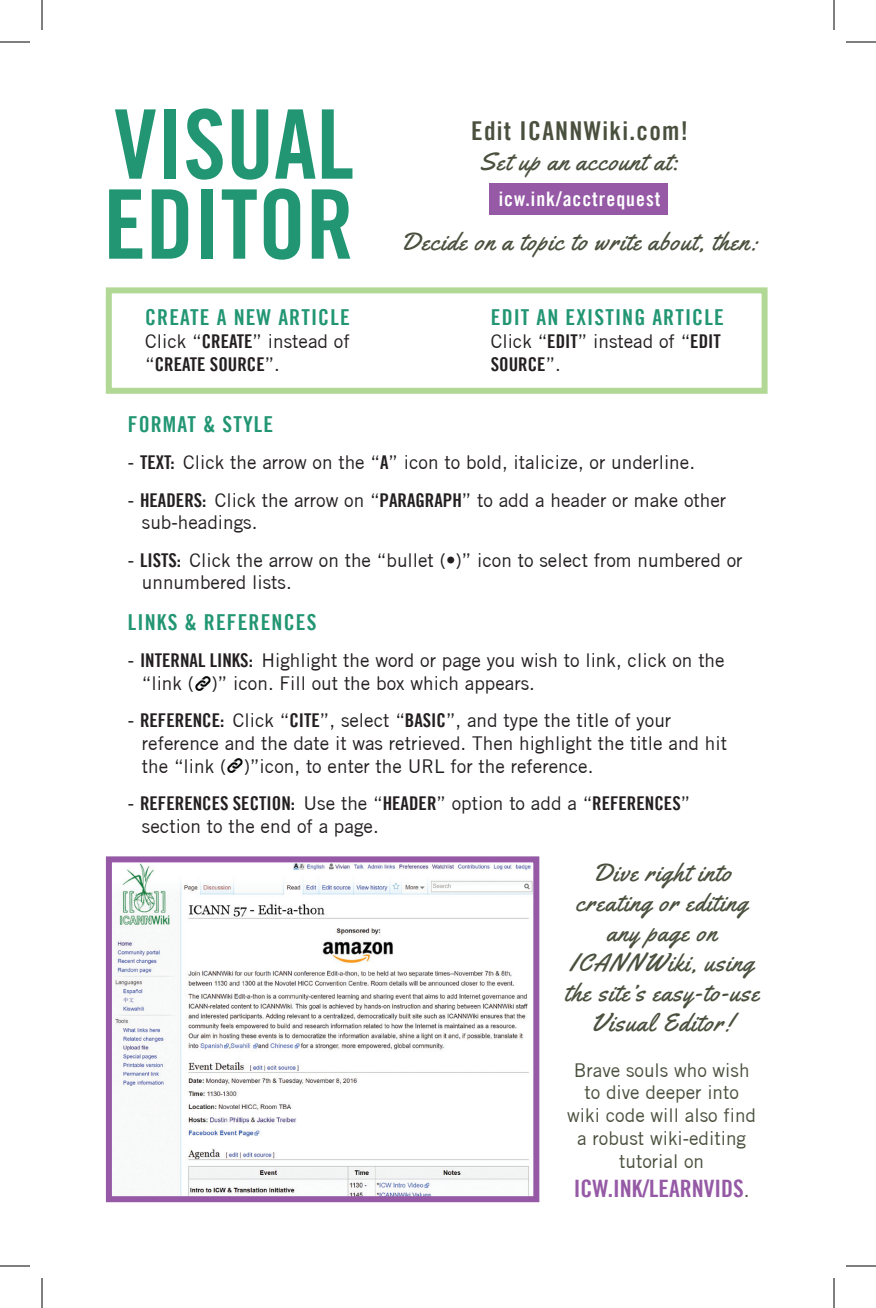
<style>
.page{position:relative;width:876px;height:1308px;background:#fff}
.page>*{position:absolute;margin:0;border:0;box-sizing:border-box;transform-origin:0 0}
.t1{font:96px "Trade Gothic Bold Cond Twenty";color:#229673}
.t2{font:26px "Trade Gothic Bold Cond Twenty";letter-spacing:.05em;color:#4a503e}
.t3{font:25px/30px "Yellowtail";letter-spacing:.05em;color:#4a503e;text-align:center}
.t4{font:24px "Trade Gothic Bold Cond Twenty";color:#9559a5}
.t5{font:22px "Trade Gothic Bold Cond Twenty";letter-spacing:.05em;color:#229673}
.t6{font:20px "Trade Gothic Bold Cond Twenty";letter-spacing:.05em;color:#fff}
.t7{font:19px/22.8px "Trade Gothic";color:#231f20}
.t8{font:19px/22.8px "Trade Gothic";color:#4a503e;text-align:center}
.s1{font-family:"Trade Gothic Bold Cond Twenty"}
.s2{font-family:"Bodoni";font-style:italic}
.s3{font-family:"Trade Gothic";font-size:19px;color:#4a503e}
</style>
<div class="page">
<div style="left:489px;top:183px;width:178px;height:32px;background:#9559a5"></div>
<div style="left:106px;top:287px;width:662px;height:107px;border:6px solid #b2d895"></div>
<img style="left:196px;top:677px;width:14px;height:14px">
<img style="left:228px;top:759px;width:14px;height:14px">
<img style="left:113px;top:863px;width:419px;height:332px">
<div style="left:106px;top:856px;width:433px;height:346px;border:6px solid #9559a5"></div>
<hr style="left:0;top:42px;width:30px;height:1px;background:#000">
<hr style="left:846px;top:42px;width:30px;height:1px;background:#000">
<hr style="left:0;top:1266px;width:30px;height:1px;background:#000">
<hr style="left:846px;top:1266px;width:30px;height:1px;background:#000">
<hr style="left:42px;top:0;width:1px;height:30px;background:#000">
<hr style="left:42px;top:1278px;width:1px;height:30px;background:#000">
<hr style="left:834px;top:0;width:1px;height:30px;background:#000">
<hr style="left:834px;top:1278px;width:1px;height:30px;background:#000">
<p class="t1" style="left:114px;top:86px;width:241px">VISUAL</p>
<p class="t1" style="left:103px;top:166px;width:252px">EDITOR</p>
<p class="t5" style="left:145px;top:304px;width:206px">CREATE A NEW ARTICLE</p>
<p class="t7" style="left:145px;top:329px;width:206px">Click “<span class="s1">CREATE</span>” instead of “<span class="s1">CREATE SOURCE</span>”.</p>
<p class="t2" style="left:471px;top:115px;width:218px">Edit ICANNWiki.com!</p>
<p class="t3" style="left:479px;top:146px;width:203px">Set up an account at<span class="s2">:</span></p>
<p class="t6" style="left:499px;top:186px;width:163px">icw.ink/acctrequest</p>
<p class="t3" style="left:401px;top:227px;width:360px">Decide on a topic to write about, then:</p>
<p class="t5" style="left:491px;top:304px;width:235px">EDIT AN EXISTING ARTICLE</p>
<p class="t7" style="left:491px;top:329px;width:232px">Click “<span class="s1">EDIT</span>” instead of “<span class="s1">EDIT<br>SOURCE</span>”.</p>
<p class="t5" style="left:128px;top:411px;width:147px">FORMAT &amp; STYLE</p>
<p class="t7" style="left:128px;top:451px;width:569px">- <span class="s1">TEXT:</span> Click the arrow on the “<span class="s1">A</span>” icon to bold, italicize, or underline.</p>
<p class="t7" style="left:142px;top:488px;width:586px;text-indent:-14px">- <span class="s1">HEADERS:</span> Click the arrow on “<span class="s1">PARAGRAPH</span>” to add a header or make other sub-headings.</p>
<p class="t7" style="left:142px;top:548px;width:602px;text-indent:-14px">- <span class="s1">LISTS:</span> Click the arrow on the “bullet (•)” icon to select from numbered or unnumbered lists.</p>
<p class="t5" style="left:128px;top:609px;width:190px">LINKS &amp; REFERENCES</p>
<p class="t7" style="left:142px;top:649px;width:584px;text-indent:-14px">- <span class="s1">INTERNAL LINKS:</span> Highlight the word or page you wish to link, click on the “link ( )” icon. Fill out the box which appears.</p>
<p class="t7" style="left:142px;top:709px;width:587px;text-indent:-14px">- <span class="s1">REFERENCE:</span> Click “<span class="s1">CITE</span>”, select “<span class="s1">BASIC</span>”, and type the title of your reference and the date it was retrieved. Then highlight the title and hit the “link ( )”icon, to enter the URL for the reference.</p>
<p class="t7" style="left:142px;top:792px;width:550px;text-indent:-14px">- <span class="s1">REFERENCES SECTION:</span> Use the “<span class="s1">HEADER</span>” option to add a “<span class="s1">REFERENCES</span>” section to the end of a page.</p>
<p class="t3" style="left:564px;top:858px;width:196px">Dive right into creating or editing any page on<br>ICANNWiki, using the site’s easy-to-use<br>Visual Editor!</p>
<p class="t8" style="left:567px;top:1058px;width:190px">Brave souls who wish to dive deeper into wiki code will also find a robust wiki-editing tutorial on</p>
<p class="t4" style="left:574px;top:1174px;width:178px">ICW.INK/LEARNVIDS<span class="s3">.</span></p>
</div>
